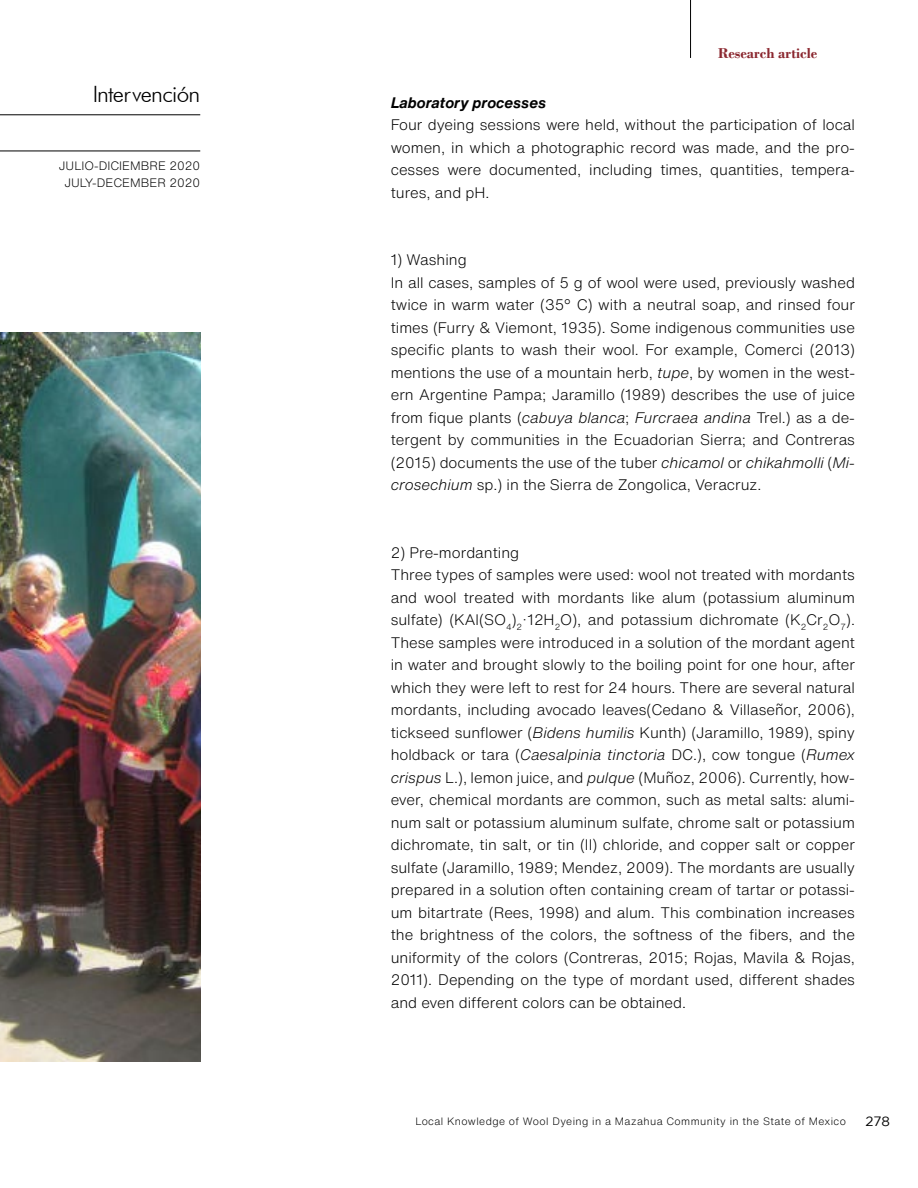
<style>
.page{position:relative;width:918px;height:1188px;background:#fff}
.page>*{position:absolute;margin:0;border:0;box-sizing:border-box;transform-origin:0 0}
.t1{font:300 22.5px "Futura BT";letter-spacing:-.03em;color:#000}
.t2{font:300 15px/22.5px "Helvetica Now Text";color:#000}
.t3{font:italic 700 15px "Helvetica Now Text";color:#000}
.t4{font:700 15px "Bodoni";color:#8b2830}
.t5{font:13.5px "Gotham";color:#000}
.t6{font:300 12px/16.5px "Helvetica Now Text";color:#000;text-align:center}
.t7{font:300 10.5px "Helvetica Now Text";letter-spacing:.04em;color:#000}
.s1{font-style:italic}
</style>
<div class="page">
<hr style="left:690px;top:0;width:1px;height:58px;background:#000">
<hr style="left:0;top:115px;width:200px;height:1px;background:#000">
<hr style="left:0;top:151px;width:200px;height:1px;background:#000">
<img style="left:0;top:333px;width:200px;height:729px">
<h1 class="t1" style="left:93px;top:80px;width:109px">Intervención</h1>
<p class="t6" style="left:59px;top:157px;width:143px">JULIO-DICIEMBRE 2020<br>JULY-DECEMBER 2020</p>
<p class="t4" style="left:718px;top:44px;width:101px">Research article</p>
<p class="t3" style="left:391px;top:91px;width:157px">Laboratory processes</p>
<p class="t2" style="left:391px;top:113px;width:466px;text-align:justify">Four dyeing sessions were held, without the participation of local women, in which a photographic record was made, and the pro&shy;cesses were documented, including times, quantities, tempera&shy;tures, and pH.</p>
<p class="t2" style="left:391px;top:248px;width:466px">1) Washing<br>In all cases, samples of 5 g of wool were used, previously washed twice in warm water (35° C) with a neutral soap, and rinsed four times (Furry &amp; Viemont, 1935). Some indigenous communities use specific plants to wash their wool. For example, Comerci (2013) mentions the use of a mountain herb, <span class="s1">tupe</span>, by women in the west&shy;ern Argentine Pampa; Jaramillo (1989) describes the use of juice from fique plants (<span class="s1">cabuya blanca</span>; <span class="s1">Furcraea andina</span> Trel.) as a de&shy;tergent by communities in the Ecuadorian Sierra; and Contreras (2015) documents the use of the tuber <span class="s1">chicamol</span> or <span class="s1">chikahmolli</span> (<span class="s1">Mi&shy;crosechium</span> sp.) in the Sierra de Zongolica, Veracruz.</p>
<p class="t2" style="left:391px;top:540px;width:466px">2) Pre-mordanting<br>Three types of samples were used: wool not treated with mordants and wool treated with mordants like alum (potassium aluminum sulfate) (KAl(SO<sub>4</sub>)<sub>2</sub>·12H<sub>2</sub>O), and potassium dichromate (K<sub>2</sub>Cr<sub>2</sub>O<sub>7</sub>).<br>These samples were introduced in a solution of the mordant agent in water and brought slowly to the boiling point for one hour, after which they were left to rest for 24 hours. There are several natural mordants, including avocado leaves(Cedano &amp; Villaseñor, 2006), tickseed sunflower (<span class="s1">Bidens humilis</span> Kunth) (Jaramillo, 1989), spiny holdback or tara (<span class="s1">Caesalpinia tinctoria</span> DC.), cow tongue (<span class="s1">Rumex crispus</span> L.), lemon juice, and <span class="s1">pulque</span> (Muñoz, 2006). Currently, how&shy;ever, chemical mordants are common, such as metal salts: alumi&shy;num salt or potassium aluminum sulfate, chrome salt or potassium dichromate, tin salt, or tin (II) chloride, and copper salt or copper sulfate (Jaramillo, 1989; Mendez, 2009). The mordants are usually prepared in a solution often containing cream of tartar or potassi&shy;um bitartrate (Rees, 1998) and alum. This combination increases the brightness of the colors, the softness of the fibers, and the uniformity of the colors (Contreras, 2015; Rojas, Mavila &amp; Rojas, 2011). Depending on the type of mordant used, different shades and even different colors can be obtained.</p>
<p class="t7" style="left:415px;top:1114px;width:432px">Local Knowledge of Wool Dyeing in a Mazahua Community in the State of Mexico</p>
<p class="t5" style="left:866px;top:1113px;width:26px">278</p>
</div>
